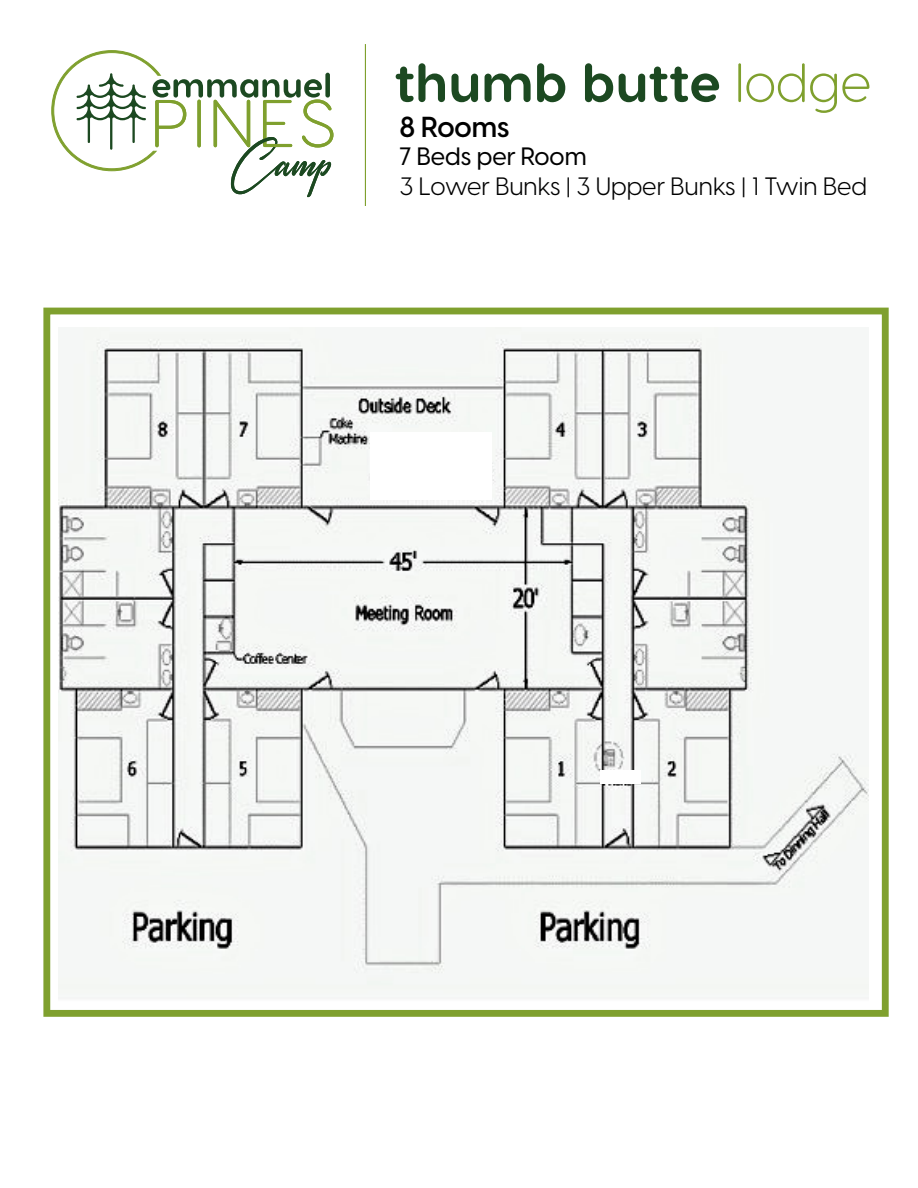
<style>
.page{position:relative;width:918px;height:1188px;background:#fff}
.page>*{position:absolute;margin:0;border:0;box-sizing:border-box;transform-origin:0 0}
.t1{font:700 54px "Visby Round CF";color:#1c4921}
.t2{font:600 28.5px "Visby CF";color:#000}
.t3{font:24.75px "Visby CF";color:#000}
.t4{font:500 24.75px "Visby CF";color:#000}
.s1{font-weight:300;color:#7fa02e}
</style>
<div class="page">
<div style="left:43px;top:308px;width:846px;height:709px;border:7px solid #7fa02e"></div>
<img style="left:59px;top:328px;width:809px;height:670px">
<div style="left:371px;top:433px;width:121px;height:67px;background:#fff"></div>
<div style="left:600px;top:770px;width:41px;height:14px;background:#fff"></div>
<svg style="left:51px;top:50px;width:282px;height:147px"></svg>
<hr style="left:365px;top:44px;width:1px;height:162px;background:#7fa02e">
<h1 class="t1" style="left:395px;top:49px;width:479px">thumb butte <span class="s1">lodge</span></h1>
<p class="t4" style="left:399px;top:138px;width:189px">7 Beds per Room</p>
<p class="t3" style="left:399px;top:168px;width:469px">3 Lower Bunks | 3 Upper Bunks | 1 Twin Bed</p>
<p class="t2" style="left:399px;top:105px;width:112px">8 Rooms</p>
</div>
